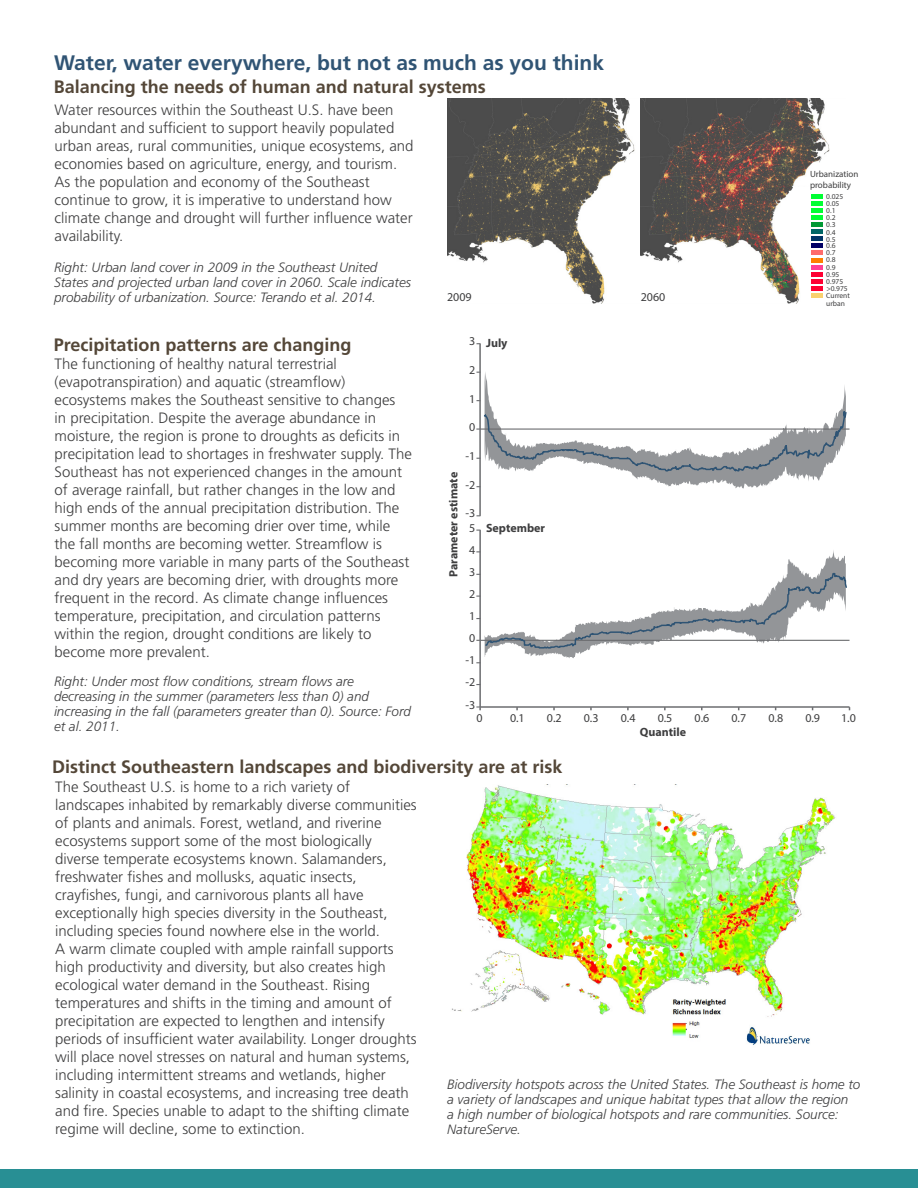
<style>
.page{position:relative;width:918px;height:1188px;background:#fff}
.page>*{position:absolute;margin:0;border:0;box-sizing:border-box;transform-origin:0 0}
.Orange_Header{font:700 21px "Frutiger LT Std";color:#305474}
.Black_Heading{font:700 18px "Frutiger LT Std";color:#544738}
.Body_Text{font:300 15px/18px "Frutiger LT Std";color:#3e3e3f}
.t1{font:italic 300 13.5px/15px "Frutiger LT Std";color:#3e3e3f}
.t2{font:12px "Myriad Pro";color:#3e3e3f}
.t3{font:700 12px "Myriad Pro";color:#3e3e3f}
.t4{font:9px/10.5px "Myriad Pro";color:#3e3e3f}
.t5{font:7.5px/7.5px "Myriad Pro";color:#3e3e3f}
</style>
<div class="page">
<div style="left:0;top:1169px;width:918px;height:19px;background:#288f94"></div>
<img style="left:451px;top:785px;width:385px;height:260px">
<div style="left:448px;top:1018px;width:201px;height:36px;background:#fff"></div>
<img style="left:447px;top:98px;width:194px;height:205px">
<img style="left:641px;top:98px;width:189px;height:205px">
<svg style="left:791px;top:186px;width:39px;height:118px"></svg>
<div style="left:812px;top:194px;width:11px;height:5px;background:#0f3"></div>
<div style="left:812px;top:201px;width:11px;height:5px;background:#0f3"></div>
<div style="left:812px;top:208px;width:11px;height:5px;background:#0f3"></div>
<div style="left:812px;top:215px;width:11px;height:5px;background:#0f3"></div>
<div style="left:812px;top:222px;width:11px;height:5px;background:#019934"></div>
<div style="left:812px;top:229px;width:11px;height:5px;background:#006766"></div>
<div style="left:812px;top:236px;width:11px;height:5px;background:#003466"></div>
<div style="left:812px;top:243px;width:11px;height:5px;background:#010066"></div>
<div style="left:812px;top:250px;width:11px;height:5px;background:#ff6b6b"></div>
<hr style="left:812px;top:258px;width:11px;height:4px;background:#ff7f00">
<div style="left:812px;top:265px;width:11px;height:5px;background:#ff3f95"></div>
<div style="left:812px;top:272px;width:11px;height:5px;background:#fe0032"></div>
<div style="left:812px;top:279px;width:11px;height:5px;background:#fe0034"></div>
<div style="left:812px;top:286px;width:11px;height:5px;background:#fe0032"></div>
<div style="left:812px;top:293px;width:11px;height:5px;background:#f9d16f"></div>
<hr style="left:479px;top:344px;width:2px;height:172px;background:#6c6d70">
<hr style="left:476px;top:429px;width:374px;height:1px;background:#6c6d70">
<svg style="left:477px;top:371px;width:371px;height:117px"></svg>
<hr style="left:479px;top:530px;width:2px;height:177px;background:#6c6d70">
<hr style="left:476px;top:640px;width:374px;height:1px;background:#6c6d70">
<hr style="left:480px;top:706px;width:370px;height:2px;background:#6c6d70">
<svg style="left:476px;top:706px;width:5px;height:4px"></svg>
<svg style="left:476px;top:549px;width:372px;height:114px"></svg>
<p class="Orange_Header" style="left:54px;top:50px;width:552px">Water, water everywhere, but not as much as you think</p>
<p class="Black_Heading" style="left:54px;top:77px;width:434px">Balancing the needs of human and natural systems</p>
<p class="Body_Text" style="left:55px;top:101px;width:360px">Water resources within the Southeast U.S. have been abundant and sufficient to support heavily populated urban areas, rural communities, unique ecosystems, and economies based on agriculture, energy, and tourism.<br>As the population and economy of the Southeast continue to grow, it is imperative to understand how climate change and drought will further influence water availability.</p>
<p class="t1" style="left:54px;top:260px;width:359px">Right: Urban land cover in 2009 in the Southeast United<br>States and projected urban land cover in 2060. Scale indicates probability of urbanization. Source: Terando et al. 2014.</p>
<p class="Black_Heading" style="left:54px;top:334px;width:299px">Precipitation patterns are changing</p>
<p class="Body_Text" style="left:55px;top:355px;width:359px">The functioning of healthy natural terrestrial (evapotranspiration) and aquatic (streamflow) ecosystems makes the Southeast sensitive to changes<br>in precipitation. Despite the average abundance in moisture, the region is prone to droughts as deficits in precipitation lead to shortages in freshwater supply. The Southeast has not experienced changes in the amount of average rainfall, but rather changes in the low and high ends of the annual precipitation distribution. The summer months are becoming drier over time, while the fall months are becoming wetter. Streamflow is becoming more variable in many parts of the Southeast and dry years are becoming drier, with droughts more frequent in the record. As climate change influences temperature, precipitation, and circulation patterns within the region, drought conditions are likely to become more prevalent.</p>
<p class="t2" style="left:447px;top:290px;width:26px">2009</p>
<p class="t2" style="left:641px;top:290px;width:26px">2060</p>
<p class="t2" style="left:469px;top:334px;width:8px">3</p>
<p class="t2" style="left:469px;top:363px;width:8px">2</p>
<p class="t2" style="left:469px;top:391px;width:8px">1</p>
<p class="t2" style="left:469px;top:420px;width:8px">0</p>
<p class="t3" style="left:446px;top:577px;width:107px;rotate:-90deg">Parameter estimate</p>
<p class="t2" style="left:465px;top:449px;width:11px">-1</p>
<p class="t2" style="left:465px;top:477px;width:11px">-2</p>
<p class="t2" style="left:465px;top:506px;width:11px">-3</p>
<p class="t2" style="left:469px;top:520px;width:8px">5</p>
<p class="t2" style="left:469px;top:542px;width:8px">4</p>
<p class="t2" style="left:469px;top:565px;width:8px">3</p>
<p class="t2" style="left:469px;top:587px;width:8px">2</p>
<p class="t2" style="left:469px;top:609px;width:8px">1</p>
<p class="t2" style="left:469px;top:631px;width:8px">0</p>
<p class="t2" style="left:465px;top:653px;width:11px">-1</p>
<p class="t3" style="left:486px;top:335px;width:23px">July</p>
<p class="t3" style="left:486px;top:520px;width:61px">September</p>
<p class="t4" style="left:810px;top:169px;width:50px">Urbanization probability</p>
<p class="t5" style="left:826px;top:192px;width:18px">0.025</p>
<p class="t5" style="left:826px;top:221px;width:11px">0.3</p>
<p class="t5" style="left:826px;top:199px;width:15px">0.05</p>
<p class="t5" style="left:826px;top:206px;width:11px">0.1</p>
<p class="t5" style="left:826px;top:213px;width:11px">0.2</p>
<p class="t5" style="left:826px;top:228px;width:11px">0.4</p>
<p class="t5" style="left:826px;top:256px;width:11px">0.8</p>
<p class="t5" style="left:826px;top:235px;width:11px">0.5</p>
<p class="t5" style="left:826px;top:242px;width:11px">0.6</p>
<p class="t5" style="left:826px;top:249px;width:11px">0.7</p>
<p class="t5" style="left:826px;top:263px;width:11px">0.9</p>
<p class="t5" style="left:826px;top:292px;width:25px">Current urban</p>
<p class="t5" style="left:826px;top:270px;width:15px">0.95</p>
<p class="t5" style="left:826px;top:277px;width:18px">0.975</p>
<p class="t5" style="left:826px;top:285px;width:23px">&gt;0.975</p>
<p class="t1" style="left:54px;top:674px;width:359px">Right: Under most flow conditions, stream flows are decreasing in the summer (parameters less than 0) and increasing in the fall (parameters greater than 0). Source: Ford et al. 2011.</p>
<p class="t2" style="left:465px;top:675px;width:11px">-2</p>
<p class="t2" style="left:465px;top:697px;width:11px">-3</p>
<p class="t2" style="left:476px;top:711px;width:8px">0</p>
<p class="t2" style="left:510px;top:711px;width:16px">0.1</p>
<p class="t2" style="left:547px;top:711px;width:16px">0.2</p>
<p class="t2" style="left:584px;top:711px;width:16px">0.3</p>
<p class="t2" style="left:621px;top:711px;width:16px">0.4</p>
<p class="t2" style="left:658px;top:711px;width:16px">0.5</p>
<p class="t2" style="left:695px;top:711px;width:16px">0.6</p>
<p class="t2" style="left:732px;top:711px;width:16px">0.7</p>
<p class="t2" style="left:768px;top:711px;width:16px">0.8</p>
<p class="t2" style="left:805px;top:711px;width:16px">0.9</p>
<p class="t2" style="left:841px;top:711px;width:16px">1.0</p>
<p class="t3" style="left:640px;top:724px;width:48px">Quantile</p>
<p class="Black_Heading" style="left:52px;top:757px;width:512px">Distinct Southeastern landscapes and biodiversity are at risk</p>
<p class="Body_Text" style="left:55px;top:778px;width:363px">The Southeast U.S. is home to a rich variety of landscapes inhabited by remarkably diverse communities of plants and animals. Forest, wetland, and riverine ecosystems support some of the most biologically diverse temperate ecosystems known. Salamanders, freshwater fishes and mollusks, aquatic insects, crayfishes, fungi, and carnivorous plants all have exceptionally high species diversity in the Southeast, including species found nowhere else in the world.<br>A warm climate coupled with ample rainfall supports high productivity and diversity, but also creates high ecological water demand in the Southeast. Rising temperatures and shifts in the timing and amount of precipitation are expected to lengthen and intensify periods of insufficient water availability. Longer droughts will place novel stresses on natural and human systems, including intermittent streams and wetlands, higher salinity in coastal ecosystems, and increasing tree death and fire. Species unable to adapt to the shifting climate regime will decline, some to extinction.</p>
<p class="t1" style="left:447px;top:1077px;width:415px">Biodiversity hotspots across the United States. The Southeast is home to a variety of landscapes and unique habitat types that allow the region<br>a high number of biological hotspots and rare communities. Source:<br>NatureServe.</p>
</div>
